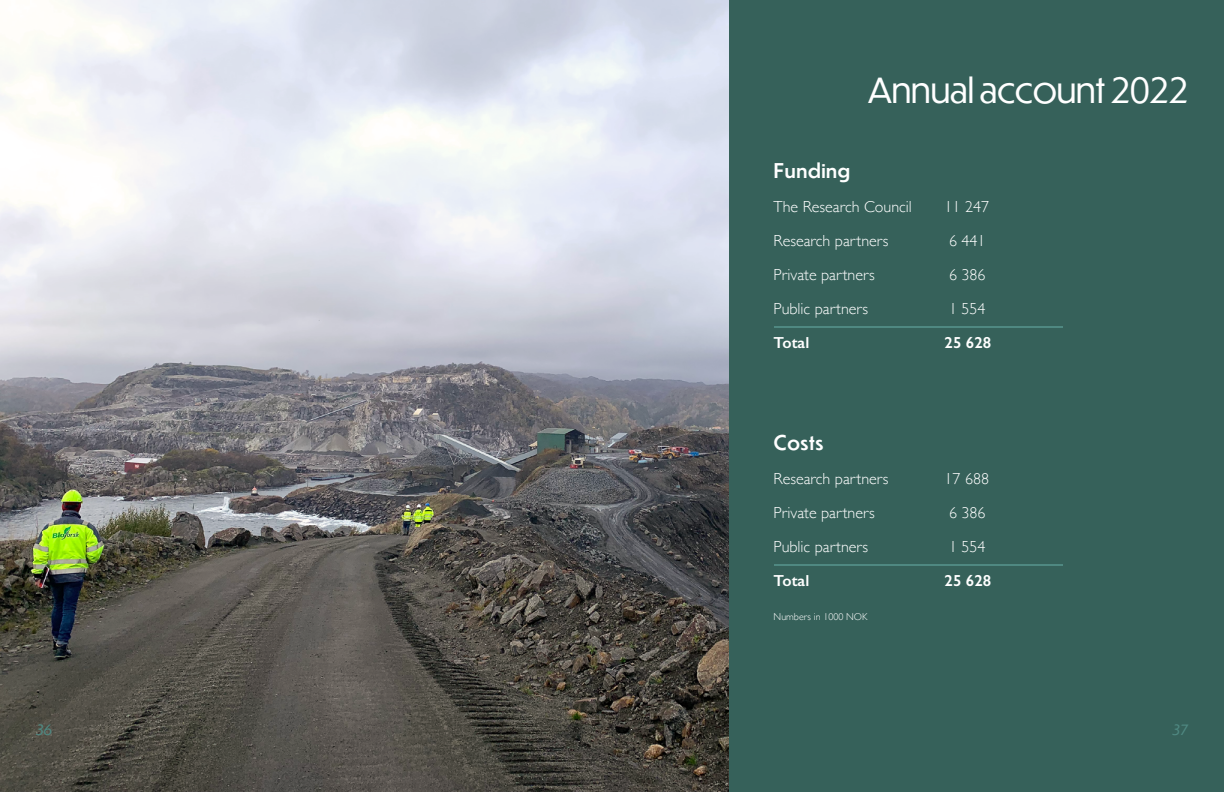
<style>
.page{position:relative;width:1224px;height:792px;background:#fff}
.page>*{position:absolute;margin:0;border:0;box-sizing:border-box;transform-origin:0 0}
.t1{font:34px "Dunbar Tall";color:#fff}
.t2{font:500 20px "Dunbar Text";color:#fff}
.t3{font:300 16px "Gill Sans";color:#fff}
.t4{font:600 16px "Gill Sans";color:#fff}
.t5{font:italic 14px "Dunbar Text";color:#4f8881}
.t6{font:300 10px "Gill Sans";color:#fff}
</style>
<div class="page">
<div style="left:729px;top:0;width:495px;height:792px;background:#36615a"></div>
<img style="left:0;top:0;width:729px;height:792px">
<hr style="left:774px;top:326px;width:288px;height:2px;background:#4f8881">
<hr style="left:774px;top:564px;width:288px;height:2px;background:#4f8881">
<h1 class="t1" style="left:868px;top:66px;width:321px">Annual account 2022</h1>
<p class="t2" style="left:774px;top:156px;width:78px">Funding</p>
<p class="t3" style="left:774px;top:194px;width:140px">The Research Council</p>
<p class="t3" style="left:945px;top:194px;width:46px">11 247</p>
<p class="t3" style="left:774px;top:228px;width:116px">Research partners</p>
<p class="t3" style="left:949px;top:228px;width:38px">6 441</p>
<p class="t3" style="left:774px;top:262px;width:103px">Private partners</p>
<p class="t3" style="left:949px;top:262px;width:38px">6 386</p>
<p class="t3" style="left:774px;top:296px;width:96px">Public partners</p>
<p class="t3" style="left:949px;top:296px;width:38px">1 554</p>
<p class="t4" style="left:774px;top:333px;width:37px">Total</p>
<p class="t4" style="left:945px;top:333px;width:48px">25 628</p>
<p class="t2" style="left:774px;top:428px;width:52px">Costs</p>
<p class="t3" style="left:774px;top:466px;width:116px">Research partners</p>
<p class="t3" style="left:945px;top:466px;width:46px">17 688</p>
<p class="t3" style="left:774px;top:500px;width:103px">Private partners</p>
<p class="t3" style="left:949px;top:500px;width:38px">6 386</p>
<p class="t3" style="left:774px;top:534px;width:96px">Public partners</p>
<p class="t3" style="left:949px;top:534px;width:38px">1 554</p>
<p class="t4" style="left:774px;top:571px;width:37px">Total</p>
<p class="t4" style="left:945px;top:571px;width:48px">25 628</p>
<p class="t6" style="left:774px;top:609px;width:95px">Numbers in 1000 NOK</p>
<p class="t5" style="left:36px;top:720px;width:18px">36</p>
<p class="t5" style="left:1172px;top:720px;width:17px">37</p>
</div>
